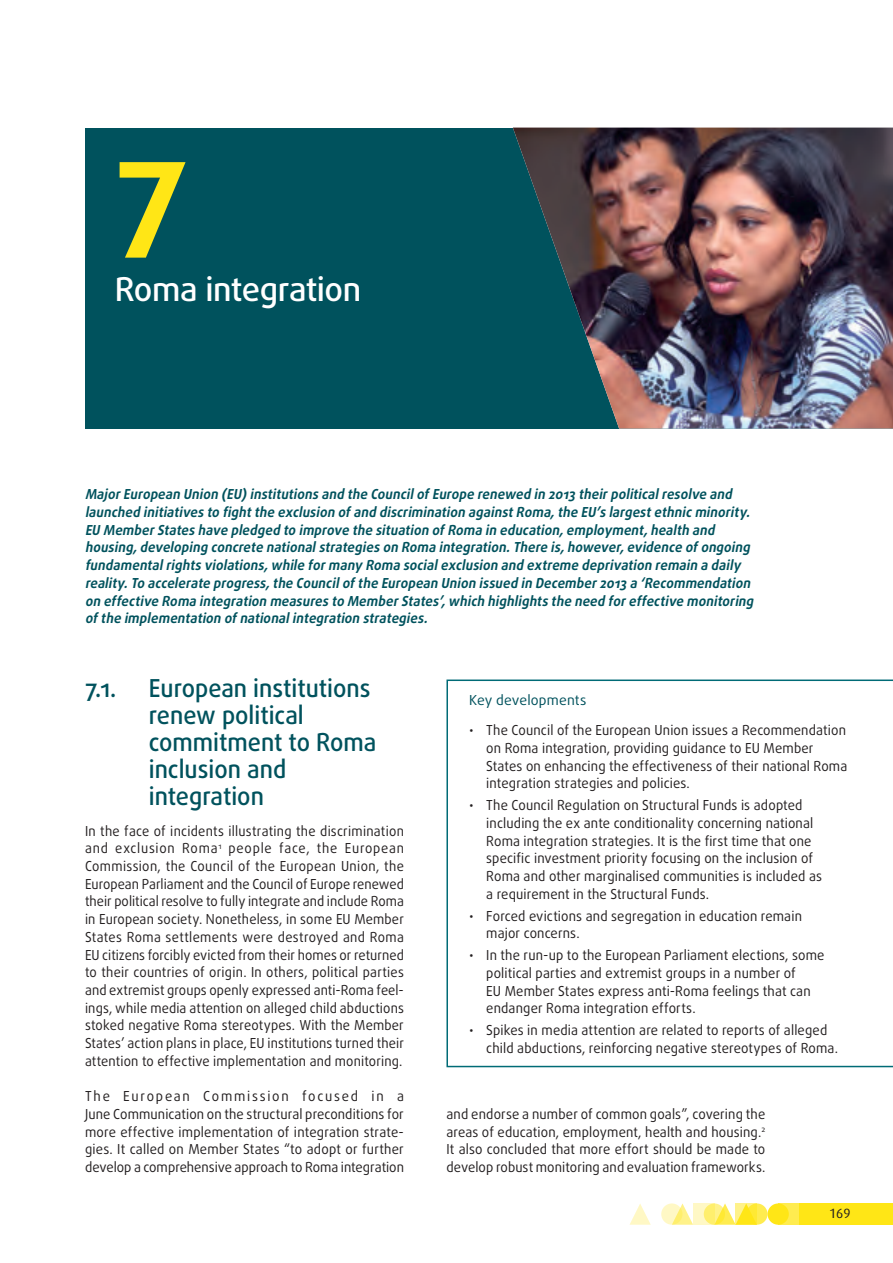
<style>
.page{position:relative;width:893px;height:1263px;background:#fff}
.page>*{position:absolute;margin:0;border:0;box-sizing:border-box;transform-origin:0 0}
.title_chapter{font:700 136.8px "Daxline Pro";color:#ffe616}
.title_chapter-2{font:500 32.85px "Daxline Pro";letter-spacing:-.015em;color:#fff}
.title_1_1{font:500 24.75px/27px "Daxline Pro";color:#00525d;scale:.95 1}
.body{font:13.8px/17.7px "Daxline Pro";letter-spacing:.01em;color:#231f20;scale:.95 1}
.intro_chapter{font:italic 700 13.8px/17.7px "Daxline Pro";color:#00525d;scale:.95 1}
.body-2{font:13.8px/17.7px "Daxline Pro";letter-spacing:.01em;color:#231f20;text-align:justify;scale:.94 1}
.KEY_DEV_title{font:13.8px "Daxline Pro";letter-spacing:.01em;color:#00525d}
.t1{font:13.5px "Dax";color:#231f20}
</style>
<div class="page">
<div style="left:746px;top:1203px;width:21px;height:22px;background:#ffec50;border-radius:50%"></div>
<div style="left:778px;top:1203px;width:21px;height:22px;background:#ffec50"></div>
<div style="left:799px;top:1203px;width:94px;height:22px;background:#ffe616"></div>
<svg style="left:675px;top:1203px;width:18px;height:22px"></svg>
<svg style="left:629px;top:1204px;width:22px;height:21px"></svg>
<div style="left:767px;top:1203px;width:22px;height:22px;background:#ffe616;border-radius:50%"></div>
<svg style="left:718px;top:1203px;width:18px;height:22px"></svg>
<svg style="left:704px;top:1203px;width:21px;height:22px"></svg>
<svg style="left:661px;top:1203px;width:21px;height:22px"></svg>
<svg style="left:736px;top:1203px;width:21px;height:22px"></svg>
<svg style="left:693px;top:1203px;width:21px;height:22px"></svg>
<div style="left:85px;top:128px;width:808px;height:300px;background:#00525d"></div>
<img style="left:513px;top:128px;width:380px;height:300px">
<svg style="left:446px;top:679px;width:447px;height:388px"></svg>
<p class="title_chapter" style="left:115px;top:96px;width:76px">7</p>
<p class="title_chapter-2" style="left:115px;top:268px;width:248px">Roma integration</p>
<p class="intro_chapter" style="left:85px;top:486px;width:708px">MajorEuropean Union (EU)institutions and the CouncilofEurope renewed in 2013 theirpoliticalresolve and launched initiatives to fightthe exclusion ofand discrimination againstRoma,the EU’s largestethnicminority.<br>EU MemberStates have pledged to improve the situation ofRoma in education,employment,health and housing,developing concrete nationalstrategies on Roma integration.There is,however,evidence ofongoing fundamentalrights violations,while formany Roma socialexclusion and extreme deprivation remain a daily reality.To accelerate progress,the Councilofthe European Union issued in December2013 a ‘Recommendation on effective Roma integration measures to MemberStates’,which highlights the need foreffective monitoring ofthe implementation ofnationalintegration strategies.</p>
<p class="title_1_1" style="left:85px;top:675px;width:30px">7.1.</p>
<p class="title_1_1" style="left:149px;top:675px;width:241px">European institutions renew political commitment to Roma inclusion and integration</p>
<p class="body-2" style="left:85px;top:822px;width:341px">In the face of incidents illustrating the discrimination and exclusion Roma<sup>1</sup> people face, the European Commission, the Council of the European Union, the European Parliament and the Council of Europe renewed their political resolve to fully integrate and include Roma in European society. Nonetheless, in some EU Member States Roma settlements were destroyed and Roma EU citizens forcibly evicted from their homes or returned to their countries of origin. In others, political parties and extremist groups openly expressed anti‑Roma feel‑ ings, while media attention on alleged child abductions stoked negative Roma stereotypes. With the Member States’ action plans in place, EU institutions turned their attention to effective implementation and monitoring.</p>
<p class="body" style="left:85px;top:1087px;width:337px;text-align:justify">The European Commission focused in a June Communication on the structural preconditions for more effective implementation of integration strate‑ gies. It called on Member States “to adopt or further develop a comprehensive approach to Roma integration</p>
<p class="KEY_DEV_title" style="left:469px;top:690px;width:119px">Key developments</p>
<p class="body" style="left:486px;top:721px;width:381px;text-indent:-17px">• The Council of the European Union issues a Recommendation on Roma integration, providing guidance to EU Member States on enhancing the effectiveness of their national Roma integration strategies and policies.</p>
<p class="body" style="left:486px;top:796px;width:355px;text-indent:-17px">• The Council Regulation on Structural Funds is adopted including the ex ante conditionality concerning national Roma integration strategies. It is the first time that one specific investment priority focusing on the inclusion of Roma and other marginalised communities is included as a requirement in the Structural Funds.</p>
<p class="body" style="left:486px;top:907px;width:334px;text-indent:-17px">• Forced evictions and segregation in education remain major concerns.</p>
<p class="body" style="left:486px;top:946px;width:358px;text-indent:-17px">• In the run‑up to the European Parliament elections, some political parties and extremist groups in a number of<br>EU Member States express anti‑Roma feelings that can endanger Roma integration efforts.</p>
<p class="body" style="left:486px;top:1021px;width:372px;text-indent:-17px">• Spikes in media attention are related to reports of alleged child abductions, reinforcing negative stereotypes of Roma.</p>
<p class="body" style="left:446px;top:1105px;width:337px;text-align:justify">and endorse a number of common goals”, covering the areas of education, employment, health and housing.<sup>2<br></sup>It also concluded that more effort should be made to develop robust monitoring and evaluation frameworks.</p>
<p class="t1" style="left:829px;top:1206px;width:23px">169</p>
</div>
